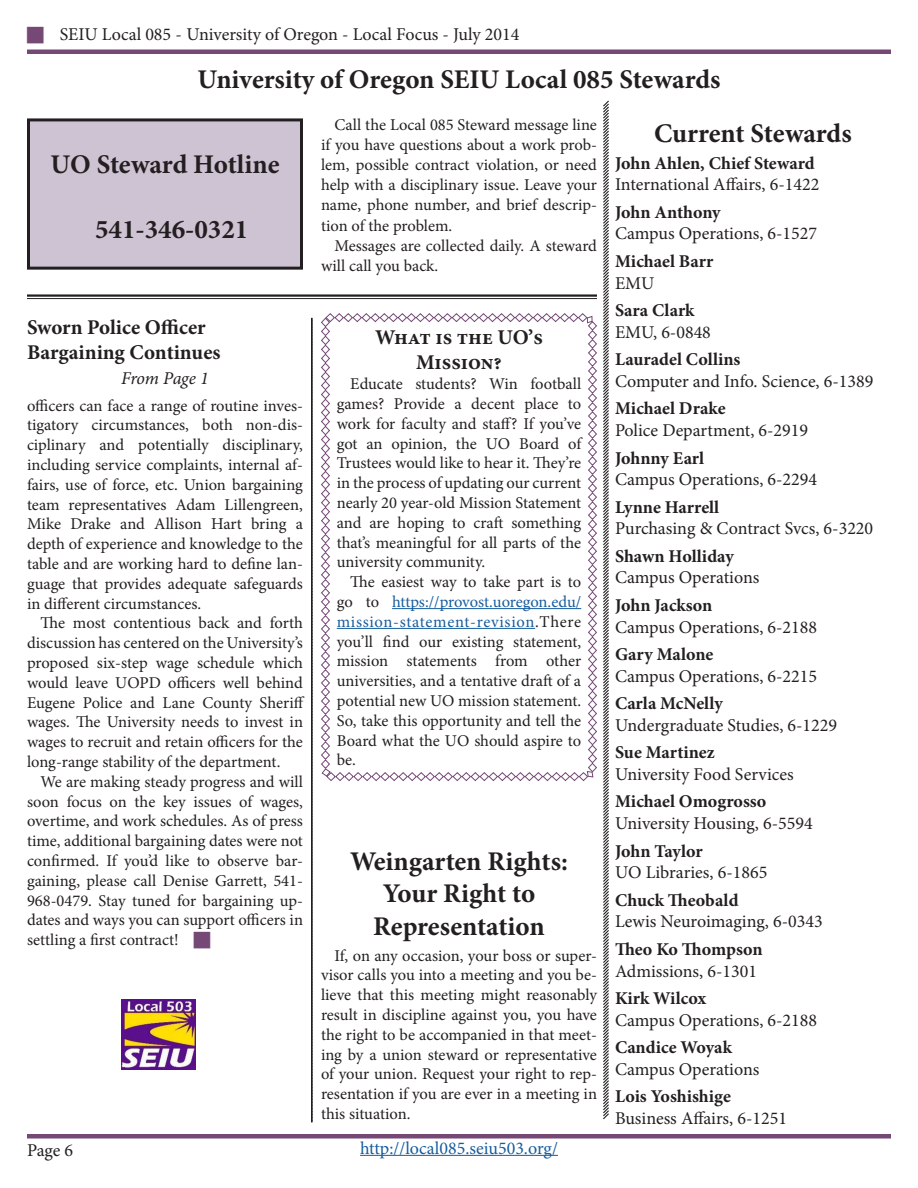
<style>
.page{position:relative;width:918px;height:1188px;background:#fff}
.page>*{position:absolute;margin:0;border:0;box-sizing:border-box;transform-origin:0 0}
._1st_Page_-_1st_Head{font:700 27px/32.4px "Minion Pro";letter-spacing:-.01em;color:#231f20;text-align:center}
._2nd_Page_-_Story_Pa{font:700 27px "Minion Pro";color:#231f20}
._1st_Page_-_2nd_Head{font:700 21px/25.2px "Minion Pro";color:#231f20}
.Mid-article_heading{font:700 21px/25.2px "Minion Pro";color:#231f20;text-align:center}
.Contact_List{font:18px/21.6px "Minion Pro";color:#231f20}
.t1{font:18px "Minion Pro";color:#175d9e}
.t2{font:700 18px/21.6px "Minion Pro";color:#231f20}
.t3{font:italic 18px "Minion Pro";letter-spacing:-.02em;color:#231f20}
._2nd_Page_-_Story_Pa-2{font:16.5px/19.8px "Minion Pro";color:#231f20;text-align:justify}
.s1{font-weight:700}
.s2{font-weight:400}
.s3{color:#175d9e}
</style>
<div class="page">
<hr style="left:27px;top:1134px;width:864px;height:4px;background:#754876">
<hr style="left:27px;top:50px;width:864px;height:4px;background:#754876">
<hr style="left:360px;top:1155px;width:198px;height:1px;background:#175d9e">
<hr style="left:27px;top:294px;width:570px;height:3px;background:#231f20">
<hr style="left:27px;top:298px;width:570px;height:1px;background:#231f20">
<div style="left:28px;top:120px;width:274px;height:148px;background:#cec3d3"></div>
<div style="left:27px;top:118px;width:276px;height:152px;border:3px solid #231f20"></div>
<svg style="left:320px;top:100px;width:289px;height:1020px"></svg>
<img style="left:121px;top:999px;width:75px;height:71px">
<svg style="left:311px;top:318px;width:2px;height:804px;background:#413d3e"></svg>
<p class="Contact_List" style="left:60px;top:24px;width:461px">SEIU Local 085 - University of Oregon - Local Focus - July 2014</p>
<p class="_1st_Page_-_1st_Head" style="left:197px;top:63px;width:525px">University of Oregon SEIU Local 085 Stewards</p>
<p class="_2nd_Page_-_Story_Pa-2" style="left:321px;top:115px;width:278px;text-indent:14px">Call the Local 085 Steward message line if you have questions about a work prob&shy;lem, possible contract violation, or need help with a disciplinary issue. Leave your name, phone number, and brief descrip-</p>
<p class="_2nd_Page_-_Story_Pa-2" style="left:321px;top:216px;width:133px">tion of the problem.</p>
<p class="_2nd_Page_-_Story_Pa-2" style="left:321px;top:236px;width:277px;text-indent:14px">Messages are collected daily. A steward will call you back.</p>
<p class="_1st_Page_-_1st_Head" style="left:654px;top:116px;width:199px">Current Stewards</p>
<p class="_1st_Page_-_1st_Head" style="left:50px;top:148px;width:231px">UO Steward Hotline</p>
<p class="Contact_List" style="left:615px;top:152px;width:206px"><span class="s1">John Ahlen, Chief Steward<br></span>International Affairs, 6-1422</p>
<p class="Contact_List" style="left:615px;top:201px;width:204px"><span class="s1">John Anthony<br></span>Campus Operations, 6-1527</p>
<p class="t2" style="left:615px;top:250px;width:100px">Michael Barr<br><span class="s2">EMU</span></p>
<p class="Contact_List" style="left:615px;top:300px;width:97px"><span class="s1">Sara Clark<br></span>EMU, 6-0848</p>
<p class="Contact_List" style="left:615px;top:349px;width:260px"><span class="s1">Lauradel Collins<br></span>Computer and Info. Science, 6-1389</p>
<p class="Contact_List" style="left:615px;top:398px;width:195px"><span class="s1">Michael Drake<br></span>Police Department, 6-2919</p>
<p class="Contact_List" style="left:615px;top:447px;width:204px"><span class="s1">Johnny Earl<br></span>Campus Operations, 6-2294</p>
<p class="Contact_List" style="left:615px;top:496px;width:260px"><span class="s1">Lynne Harrell<br></span>Purchasing &amp; Contract Svcs, 6-3220</p>
<p class="Contact_List" style="left:615px;top:545px;width:146px"><span class="s1">Shawn Holliday<br></span>Campus Operations</p>
<p class="Contact_List" style="left:615px;top:594px;width:204px"><span class="s1">John Jackson<br></span>Campus Operations, 6-2188</p>
<p class="Contact_List" style="left:615px;top:644px;width:204px"><span class="s1">Gary Malone<br></span>Campus Operations, 6-2215</p>
<p class="Contact_List" style="left:615px;top:693px;width:224px"><span class="s1">Carla McNelly<br></span>Undergraduate Studies, 6-1229</p>
<p class="Contact_List" style="left:615px;top:742px;width:180px"><span class="s1">Sue Martinez<br></span>University Food Services</p>
<p class="Contact_List" style="left:615px;top:791px;width:199px"><span class="s1">Michael Omogrosso<br></span>University Housing, 6-5594</p>
<p class="Contact_List" style="left:615px;top:840px;width:154px"><span class="s1">John Taylor<br></span>UO Libraries, 6-1865</p>
<p class="Contact_List" style="left:615px;top:889px;width:209px"><span class="s1">Chuck Theobald<br></span>Lewis Neuroimaging, 6-0343</p>
<p class="Contact_List" style="left:615px;top:938px;width:149px"><span class="s1">Theo Ko Thompson<br></span>Admissions, 6-1301</p>
<p class="Contact_List" style="left:615px;top:988px;width:204px"><span class="s1">Kirk Wilcox<br></span>Campus Operations, 6-2188</p>
<p class="Contact_List" style="left:615px;top:1037px;width:146px"><span class="s1">Candice Woyak<br></span>Campus Operations</p>
<p class="Contact_List" style="left:615px;top:1086px;width:174px"><span class="s1">Lois Yoshishige<br></span>Business Affairs, 6-1251</p>
<p class="_2nd_Page_-_Story_Pa" style="left:95px;top:211px;width:155px">541-346-0321</p>
<p class="_1st_Page_-_2nd_Head" style="left:27px;top:314px;width:195px">Sworn Police Officer<br>Bargaining Continues</p>
<p class="_2nd_Page_-_Story_Pa-2" style="left:27px;top:396px;width:278px">officers can face a range of routine inves&shy;tigatory circumstances, both non-dis&shy;ciplinary and potentially disciplinary, including service complaints, internal af&shy;fairs, use of force, etc. Union bargaining team representatives Adam Lillengreen, Mike Drake and Allison Hart bring a depth of experience and knowledge to the table and are working hard to define lan&shy;guage that provides adequate safeguards in different circumstances.</p>
<p class="_2nd_Page_-_Story_Pa-2" style="left:27px;top:613px;width:279px;text-indent:14px">The most contentious back and forth discussion has centered on the University’s proposed six-step wage schedule which would leave UOPD officers well behind Eugene Police and Lane County Sheriff wages. The University needs to invest in wages to recruit and retain officers for the long-range stability of the department.</p>
<p class="_2nd_Page_-_Story_Pa-2" style="left:27px;top:772px;width:278px;text-indent:14px">We are making steady progress and will soon focus on the key issues of wages, overtime, and work schedules. As of press time, additional bargaining dates were not confirmed. If you’d like to observe bar&shy;gaining, please call Denise Garrett, 541- 968-0479. Stay tuned for bargaining up&shy;dates and ways you can support officers in settling a first contract!</p>
<p class="Mid-article_heading" style="left:375px;top:325px;width:169px">What is the UO’s<br>Mission?</p>
<p class="_2nd_Page_-_Story_Pa-2" style="left:337px;top:374px;width:246px;text-indent:14px">Educate students? Win football games? Provide a decent place to work for faculty and staff? If you’ve got an opinion, the UO Board of Trustees would like to hear it. They’re in the process of updating our current nearly 20 year-old Mission Statement and are hoping to craft something that’s meaningful for all parts of the university community.</p>
<p class="_2nd_Page_-_Story_Pa-2" style="left:337px;top:572px;width:246px;text-indent:14px">The easiest way to take part is to go to <span class="s3">https://provost.uoregon.edu/ mission-statement-revision</span>.There you’ll find our existing statement, mission statements from other universities, and a tentative draft of a potential new UO mission statement.<br>So, take this opportunity and tell the Board what the UO should aspire to be.</p>
<p class="t3" style="left:121px;top:366px;width:89px">From Page 1</p>
<p class="_1st_Page_-_1st_Head" style="left:350px;top:845px;width:219px">Weingarten Rights:<br>Your Right to<br>Representation</p>
<p class="_2nd_Page_-_Story_Pa-2" style="left:321px;top:945px;width:278px;text-indent:14px">If, on any occasion, your boss or super&shy;visor calls you into a meeting and you be&shy;lieve that this meeting might reasonably result in discipline against you, you have the right to be accompanied in that meet&shy;ing by a union steward or representative of your union. Request your right to rep&shy;resentation if you are ever in a meeting in this situation.</p>
<p class="Contact_List" style="left:27px;top:1140px;width:48px">Page 6</p>
<p class="t1" style="left:360px;top:1136px;width:199px">http://local085.seiu503.org/</p>
</div>
